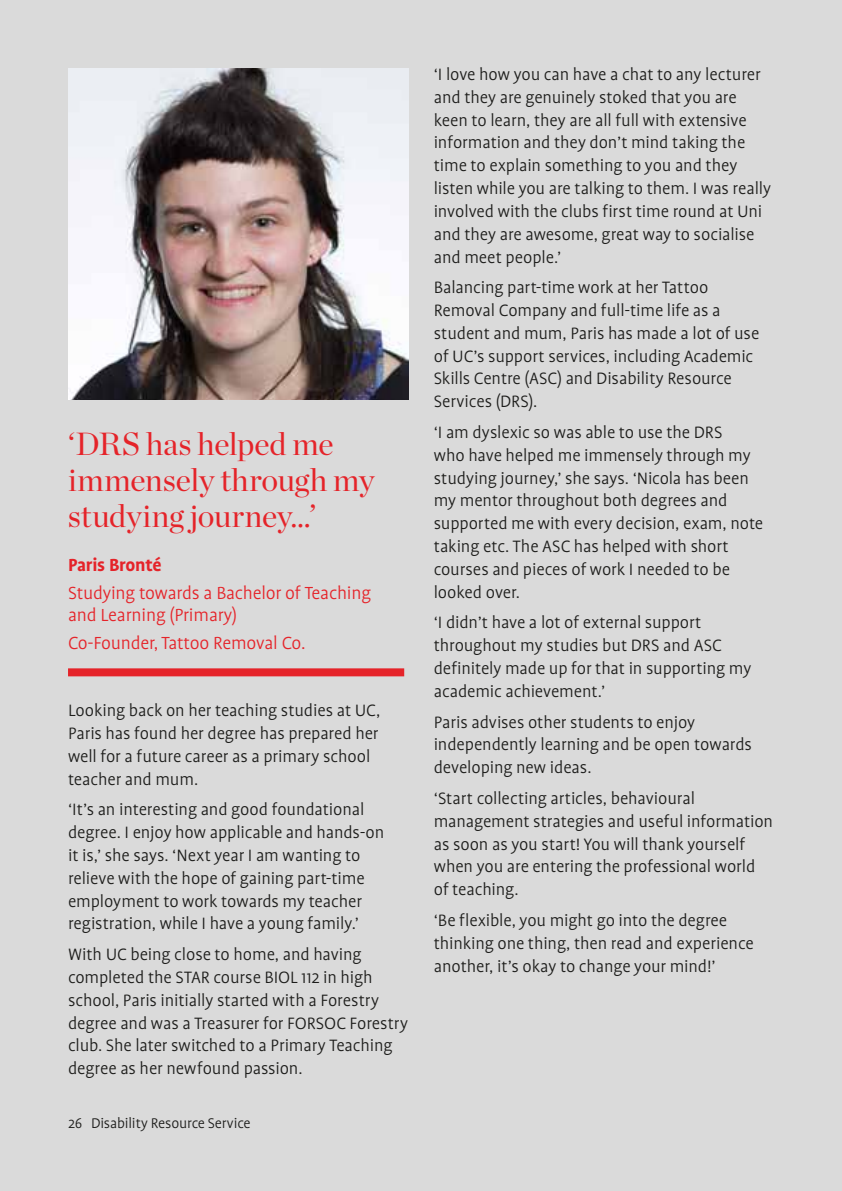
<style>
.page{position:relative;width:842px;height:1191px;background:#dadada}
.page>*{position:absolute;margin:0;border:0;box-sizing:border-box;transform-origin:0 0}
.t1{font:32px/36px "Chronicle Display";letter-spacing:-.005em;color:#e52329}
.t2{font:300 20px/22px "Profile Pro";letter-spacing:-.01em;color:#e52329}
.t3{font:700 20px "Profile Pro";letter-spacing:-.01em;color:#e52329}
.t4{font:300 18.8px/22.8px "Profile Pro";letter-spacing:-.005em;color:#1d1d1b}
.t5{font:300 16px "Profile Pro";letter-spacing:-.01em;color:#1d1d1b}
</style>
<div class="page">
<img style="left:68px;top:68px;width:340px;height:332px">
<div style="left:68px;top:668px;width:336px;height:8px;background:#e52329"></div>
<h1 class="t1" style="left:68px;top:423px;width:308px">‘DRS has helped me immensely through my studying journey...’</h1>
<p class="t3" style="left:68px;top:553px;width:95px">Paris Bronté</p>
<p class="t2" style="left:68px;top:583px;width:305px">Studying towards a Bachelor of Teaching and Learning (Primary)</p>
<p class="t2" style="left:68px;top:632px;width:239px">Co-Founder, Tattoo Removal Co.</p>
<p class="t4" style="left:68px;top:700px;width:314px">Looking back on her teaching studies at UC, Paris has found her degree has prepared her well for a future career as a primary school teacher and mum.</p>
<p class="t4" style="left:68px;top:799px;width:318px">‘It’s an interesting and good foundational degree. I enjoy how applicable and hands-on it is,’ she says. ‘Next year I am wanting to relieve with the hope of gaining part-time employment to work towards my teacher registration, while I have a young family.’</p>
<p class="t4" style="left:68px;top:944px;width:342px">With UC being close to home, and having completed the STAR course BIOL 112 in high school, Paris initially started with a Forestry degree and was a Treasurer for FORSOC Forestry club. She later switched to a Primary Teaching degree as her newfound passion.</p>
<p class="t5" style="left:68px;top:1114px;width:184px">26 Disability Resource Service</p>
<p class="t4" style="left:434px;top:64px;width:339px">‘I love how you can have a chat to any lecturer and they are genuinely stoked that you are keen to learn, they are all full with extensive information and they don’t mind taking the time to explain something to you and they listen while you are talking to them. I was really involved with the clubs first time round at Uni and they are awesome, great way to socialise and meet people.’</p>
<p class="t4" style="left:434px;top:277px;width:327px">Balancing part-time work at her Tattoo Removal Company and full-time life as a student and mum, Paris has made a lot of use of UC’s support services, including Academic Skills Centre (ASC) and Disability Resource Services (DRS).</p>
<p class="t4" style="left:434px;top:422px;width:331px">‘I am dyslexic so was able to use the DRS<br>who have helped me immensely through my studying journey,’ she says. ‘Nicola has been my mentor throughout both degrees and supported me with every decision, exam, note taking etc. The ASC has helped with short courses and pieces of work I needed to be looked over.</p>
<p class="t4" style="left:434px;top:612px;width:319px">‘I didn’t have a lot of external support throughout my studies but DRS and ASC definitely made up for that in supporting my academic achievement.’</p>
<p class="t4" style="left:434px;top:711px;width:320px">Paris advises other students to enjoy independently learning and be open towards developing new ideas.</p>
<p class="t4" style="left:434px;top:787px;width:341px">‘Start collecting articles, behavioural management strategies and useful information as soon as you start! You will thank yourself when you are entering the professional world of teaching.</p>
<p class="t4" style="left:434px;top:909px;width:321px">‘Be flexible, you might go into the degree thinking one thing, then read and experience another, it’s okay to change your mind!’</p>
</div>
